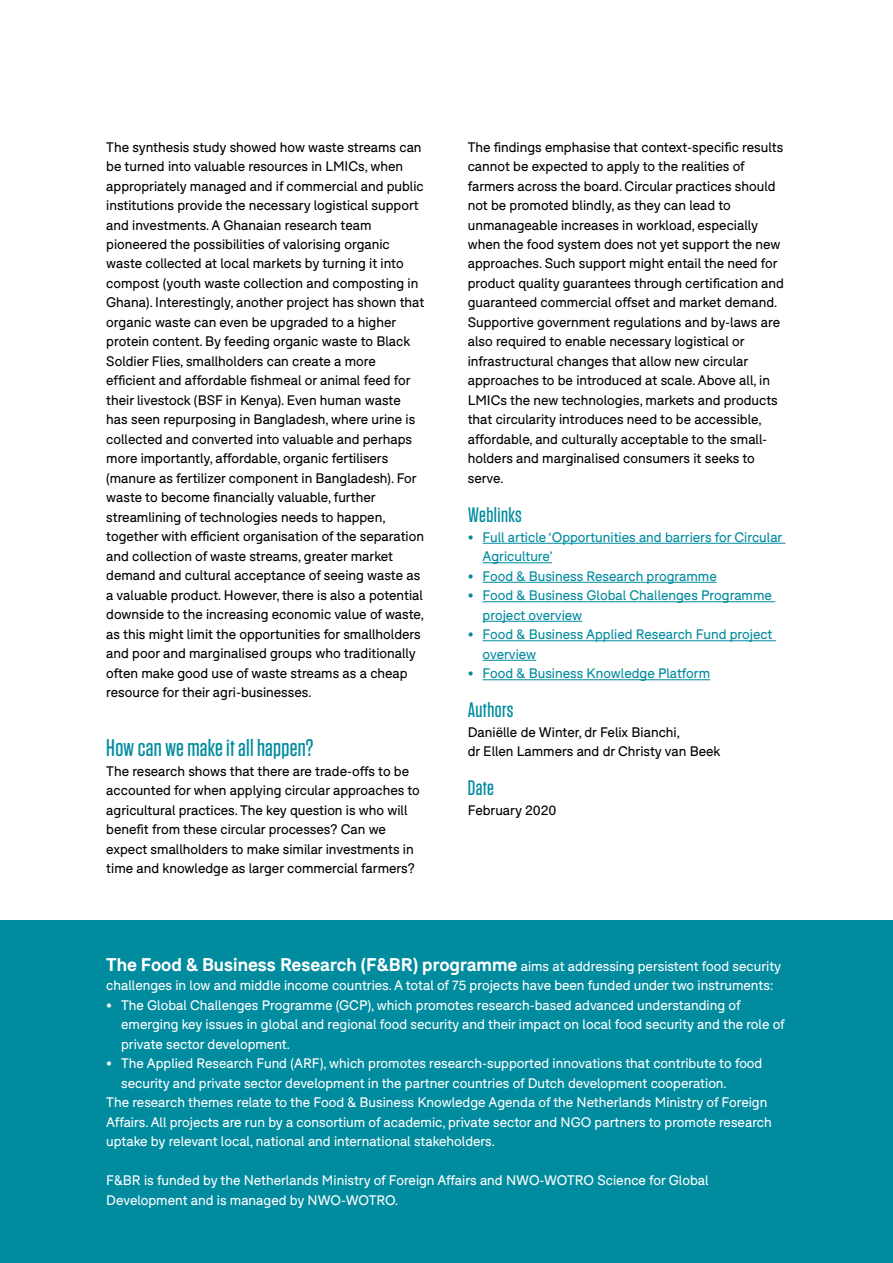
<style>
.page{position:relative;width:893px;height:1263px;background:#fff}
.page>*{position:absolute;margin:0;border:0;box-sizing:border-box;transform-origin:0 0}
.t1{font:500 24px "Tungsten";letter-spacing:.01em;color:#008b9f}
.t2{font:500 21px "Tungsten";letter-spacing:.02em;color:#008b9f}
.t3{font:700 18px "F37 Bolton";color:#fff}
.t4{font:13.5px/19.5px "F37 Bolton";color:#000}
.t5{font:13.5px/19.5px "F37 Bolton";color:#fff}
.t6{font:13.5px/19.5px "F37 Bolton";color:#008b9f}
.s1{font-weight:400;font-size:13.5px}
</style>
<div class="page">
<div style="left:0;top:921px;width:893px;height:342px;background:#008b9f"></div>
<hr style="left:483px;top:543px;width:302px;height:1px;background:#008b9f">
<hr style="left:483px;top:562px;width:69px;height:1px;background:#008b9f">
<hr style="left:483px;top:582px;width:234px;height:1px;background:#008b9f">
<hr style="left:483px;top:601px;width:292px;height:1px;background:#008b9f">
<hr style="left:483px;top:621px;width:99px;height:1px;background:#008b9f">
<hr style="left:483px;top:640px;width:293px;height:1px;background:#008b9f">
<hr style="left:483px;top:660px;width:53px;height:1px;background:#008b9f">
<hr style="left:483px;top:679px;width:227px;height:1px;background:#008b9f">
<p class="t4" style="left:106px;top:137px;width:320px">The synthesis study showed how waste streams can be turned into valuable resources in LMICs, when appropriately managed and if commercial and public institutions provide the necessary logistical support and investments. A Ghanaian research team pioneered the possibilities of valorising organic waste collected at local markets by turning it into compost (youth waste collection and composting in Ghana). Interestingly, another project has shown that organic waste can even be upgraded to a higher protein content. By feeding organic waste to Black Soldier Flies, smallholders can create a more efficient and affordable fishmeal or animal feed for their livestock (BSF in Kenya). Even human waste has seen repurposing in Bangladesh, where urine is collected and converted into valuable and perhaps more importantly, affordable, organic fertilisers (manure as fertilizer component in Bangladesh). For waste to become financially valuable, further streamlining of technologies needs to happen, together with efficient organisation of the separation and collection of waste streams, greater market demand and cultural acceptance of seeing waste as a valuable product. However, there is also a potential downside to the increasing economic value of waste, as this might limit the opportunities for smallholders and poor and marginalised groups who traditionally often make good use of waste streams as a cheap resource for their agri-businesses.</p>
<h1 class="t1" style="left:106px;top:735px;width:209px">How can we make it all happen?</h1>
<p class="t4" style="left:106px;top:761px;width:315px">The research shows that there are trade-offs to be accounted for when applying circular approaches to agricultural practices. The key question is who will benefit from these circular processes? Can we expect smallholders to make similar investments in time and knowledge as larger commercial farmers?</p>
<p class="t4" style="left:468px;top:137px;width:318px">The findings emphasise that context-specific results cannot be expected to apply to the realities of farmers across the board. Circular practices should not be promoted blindly, as they can lead to unmanageable increases in workload, especially when the food system does not yet support the new approaches. Such support might entail the need for product quality guarantees through certification and guaranteed commercial offset and market demand.<br>Supportive government regulations and by-laws are also required to enable necessary logistical or infrastructural changes that allow new circular approaches to be introduced at scale. Above all, in LMICs the new technologies, markets and products that circularity introduces need to be accessible, affordable, and culturally acceptable to the small&shy;holders and marginalised consumers it seeks to serve.</p>
<h2 class="t2" style="left:468px;top:504px;width:56px">Weblinks</h2>
<p class="t6" style="left:483px;top:527px;width:301px;text-indent:-15px">• Full article ‘Opportunities and barriers for Circular<br>Agriculture’</p>
<p class="t6" style="left:468px;top:566px;width:250px">• Food &amp; Business Research programme</p>
<p class="t6" style="left:483px;top:586px;width:291px;text-indent:-15px">• Food &amp; Business Global Challenges Programme project overview</p>
<p class="t6" style="left:483px;top:625px;width:291px;text-indent:-15px">• Food &amp; Business Applied Research Fund project overview</p>
<p class="t6" style="left:468px;top:664px;width:244px">• Food &amp; Business Knowledge Platform</p>
<h2 class="t2" style="left:468px;top:699px;width:47px">Authors</h2>
<p class="t4" style="left:468px;top:722px;width:254px">Daniëlle de Winter, dr Felix Bianchi,<br>dr Ellen Lammers and dr Christy van Beek</p>
<h2 class="t2" style="left:468px;top:777px;width:28px">Date</h2>
<p class="t4" style="left:468px;top:800px;width:90px">February 2020</p>
<h3 class="t3" style="left:106px;top:953px;width:676px">The Food &amp; Business Research (F&amp;BR) programme <span class="s1">aims at addressing persistent food security</span></h3>
<p class="t5" style="left:106px;top:976px;width:669px">challenges in low and middle income countries. A total of 75 projects have been funded under two instruments:</p>
<p class="t5" style="left:121px;top:995px;width:665px;text-indent:-15px">• The Global Challenges Programme (GCP), which promotes research-based advanced understanding of emerging key issues in global and regional food security and their impact on local food security and the role of private sector development.</p>
<p class="t5" style="left:106px;top:1054px;width:658px">• The Applied Research Fund (ARF), which promotes research-supported innovations that contribute to food</p>
<p class="t5" style="left:121px;top:1073px;width:607px">security and private sector development in the partner countries of Dutch development cooperation.</p>
<p class="t5" style="left:106px;top:1093px;width:663px">The research themes relate to the Food &amp; Business Knowledge Agenda of the Netherlands Ministry of Foreign</p>
<p class="t5" style="left:106px;top:1112px;width:667px">Affairs. All projects are run by a consortium of academic, private sector and NGO partners to promote research</p>
<p class="t5" style="left:106px;top:1132px;width:390px">uptake by relevant local, national and international stakeholders.</p>
<p class="t5" style="left:106px;top:1171px;width:604px">F&amp;BR is funded by the Netherlands Ministry of Foreign Affairs and NWO-WOTRO Science for Global<br>Development and is managed by NWO-WOTRO.</p>
</div>
